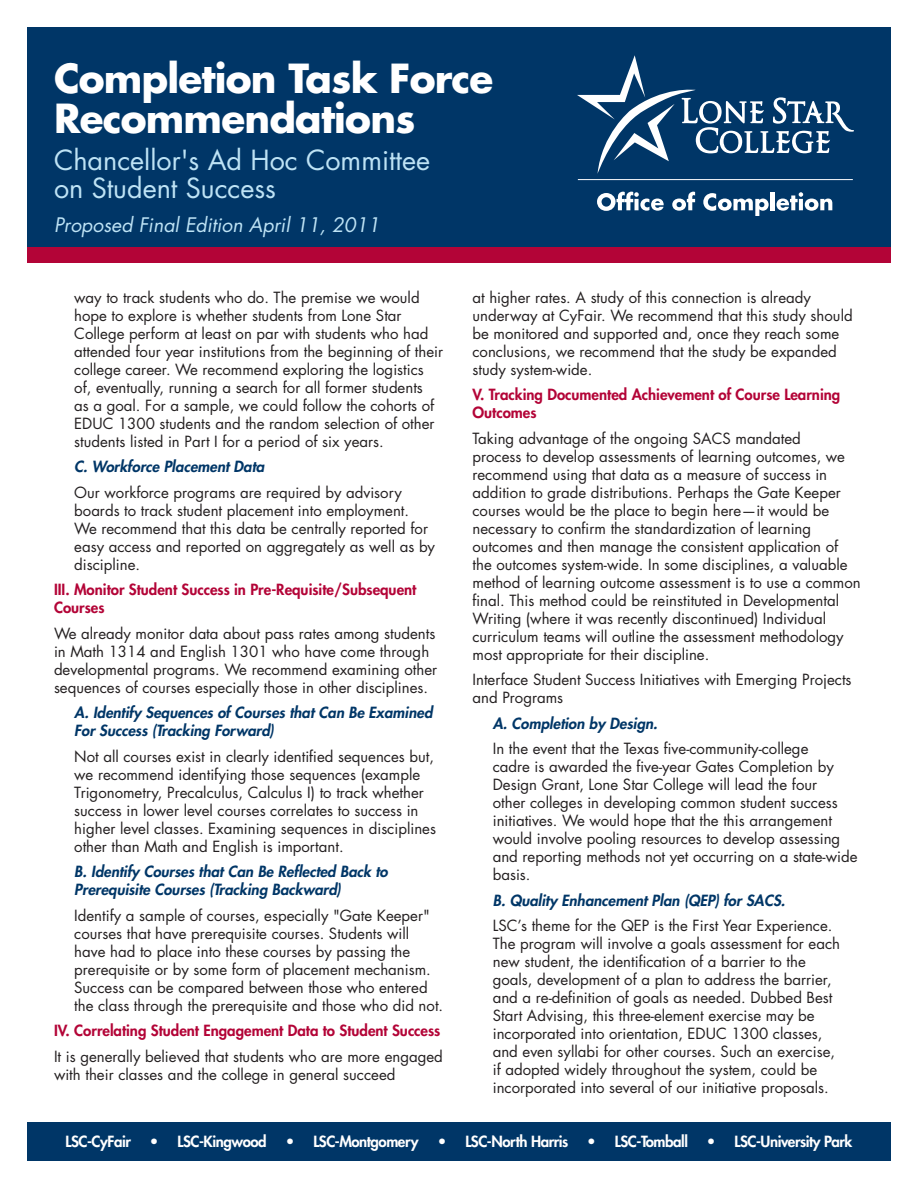
<style>
.page{position:relative;width:918px;height:1188px;background:#fff}
.page>*{position:absolute;margin:0;border:0;box-sizing:border-box;transform-origin:0 0}
.t1{font:700 39px/40.5px "Futura Std";letter-spacing:-.02em;color:#fff}
.t2{font:27px/28.5px "Futura Std";color:#bee3f5}
.t3{font:italic 19.5px "Futura Std";color:#bee3f5}
.Commentary{font:15px/18px "Futura Std";color:#231f20}
.Body_Copy{font:15px/18px "Futura Std";color:#231f20}
.Commentary-2{font:italic 800 15px/18px "Futura Std";color:#003667}
.Title_Question_State{font:800 15px/18px "Futura Std";color:#b30437}
.t4{font:800 15px "Futura Std";letter-spacing:-.03em;color:#fff}
</style>
<div class="page">
<div style="left:27px;top:27px;width:864px;height:228px;background:#003667"></div>
<div style="left:27px;top:247px;width:864px;height:15px;background:#b30437"></div>
<hr style="left:578px;top:179px;width:275px;height:1px;background:#fff">
<svg style="left:597px;top:192px;width:67px;height:19px"></svg>
<svg style="left:672px;top:192px;width:23px;height:19px"></svg>
<svg style="left:703px;top:193px;width:66px;height:23px"></svg>
<hr style="left:771px;top:192px;width:4px;height:18px;background:#fff">
<svg style="left:776px;top:192px;width:56px;height:19px"></svg>
<svg style="left:577px;top:55px;width:277px;height:119px"></svg>
<div style="left:27px;top:1122px;width:864px;height:39px;background:#003667"></div>
<h1 class="t1" style="left:54px;top:57px;width:441px">Completion Task Force<br>Recommendations</h1>
<h2 class="t2" style="left:54px;top:146px;width:378px">Chancellor's Ad Hoc Committee on Student Success</h2>
<h3 class="t3" style="left:54px;top:212px;width:327px">Proposed Final Edition April 11, 2011</h3>
<p class="Commentary" style="left:74px;top:289px;width:370px">way to track students who do. The premise we would hope to explore is whether students from Lone Star College perform at least on par with students who had attended four year institutions from the beginning of their college career. We recommend exploring the logistics of, eventually, running a search for all former students<br>as a goal. For a sample, we could follow the cohorts of EDUC 1300 students and the random selection of other students listed in Part I for a period of six years.</p>
<p class="Commentary-2" style="left:74px;top:458px;width:192px">C. Workforce Placement Data</p>
<p class="Commentary" style="left:74px;top:484px;width:362px">Our workforce programs are required by advisory boards to track student placement into employment.<br>We recommend that this data be centrally reported for easy access and reported on aggregately as well as by discipline.</p>
<p class="Title_Question_State" style="left:54px;top:581px;width:364px">III. Monitor Student Success in Pre-Requisite/Subsequent<br>Courses</p>
<p class="Body_Copy" style="left:54px;top:625px;width:385px">We already monitor data about pass rates among students in Math 1314 and English 1301 who have come through developmental programs. We recommend examining other sequences of courses especially those in other disciplines.</p>
<p class="Commentary-2" style="left:74px;top:704px;width:360px">A. Identify Sequences of Courses that Can Be Examined<br>For Success (Tracking Forward)</p>
<p class="Commentary" style="left:74px;top:748px;width:363px">Not all courses exist in clearly identified sequences but, we recommend identifying those sequences (example Trigonometry, Precalculus, Calculus I) to track whether success in lower level courses correlates to success in higher level classes. Examining sequences in disciplines other than Math and English is important.</p>
<p class="Commentary-2" style="left:74px;top:863px;width:315px">B. Identify Courses that Can Be Reflected Back to<br>Prerequisite Courses (Tracking Backward)</p>
<p class="Commentary" style="left:74px;top:907px;width:370px">Identify a sample of courses, especially "Gate Keeper" courses that have prerequisite courses. Students will have had to place into these courses by passing the prerequisite or by some form of placement mechanism.<br>Success can be compared between those who entered the class through the prerequisite and those who did not.</p>
<p class="Title_Question_State" style="left:54px;top:1022px;width:388px">IV. Correlating Student Engagement Data to Student Success</p>
<p class="Body_Copy" style="left:54px;top:1048px;width:390px">It is generally believed that students who are more engaged with their classes and the college in general succeed</p>
<p class="Body_Copy" style="left:472px;top:289px;width:382px">at higher rates. A study of this connection is already underway at CyFair. We recommend that this study should be monitored and supported and, once they reach some conclusions, we recommend that the study be expanded study system-wide.</p>
<p class="Title_Question_State" style="left:472px;top:386px;width:369px">V. Tracking Documented Achievement of Course Learning<br>Outcomes</p>
<p class="Body_Copy" style="left:472px;top:430px;width:390px">Taking advantage of the ongoing SACS mandated<br>process to develop assessments of learning outcomes, we recommend using that data as a measure of success in addition to grade distributions. Perhaps the Gate Keeper courses would be the place to begin here—it would be necessary to confirm the standardization of learning outcomes and then manage the consistent application of the outcomes system-wide. In some disciplines, a valuable method of learning outcome assessment is to use a common final. This method could be reinstituted in Developmental Writing (where it was recently discontinued) Individual curriculum teams will outline the assessment methodology most appropriate for their discipline.</p>
<p class="Body_Copy" style="left:472px;top:671px;width:381px">Interface Student Success Initiatives with Emerging Projects and Programs</p>
<p class="Commentary-2" style="left:493px;top:715px;width:166px">A. Completion by Design.</p>
<p class="Commentary" style="left:493px;top:740px;width:366px">In the event that the Texas five-community-college<br>cadre is awarded the five-year Gates Completion by Design Grant, Lone Star College will lead the four<br>other colleges in developing common student success initiatives. We would hope that the this arrangement would involve pooling resources to develop assessing and reporting methods not yet occurring on a state-wide basis.</p>
<p class="Commentary-2" style="left:493px;top:892px;width:294px">B. Quality Enhancement Plan (QEP) for SACS.</p>
<p class="Commentary" style="left:493px;top:917px;width:349px">LSC’s theme for the QEP is the First Year Experience.<br>The program will involve a goals assessment for each new student, the identification of a barrier to the goals, development of a plan to address the barrier, and a re-definition of goals as needed. Dubbed Best Start Advising, this three-element exercise may be incorporated into orientation, EDUC 1300 classes, and even syllabi for other courses. Such an exercise, if adopted widely throughout the system, could be incorporated into several of our initiative proposals.</p>
<p class="t4" style="left:66px;top:1132px;width:67px">LSC-CyFair</p>
<p class="t4" style="left:150px;top:1132px;width:118px">• LSC-Kingwood</p>
<p class="t4" style="left:286px;top:1132px;width:135px">• LSC-Montgomery</p>
<p class="t4" style="left:438px;top:1132px;width:132px">• LSC-North Harris</p>
<p class="t4" style="left:587px;top:1132px;width:102px">• LSC-Tomball</p>
<p class="t4" style="left:707px;top:1132px;width:147px">• LSC-University Park</p>
</div>
